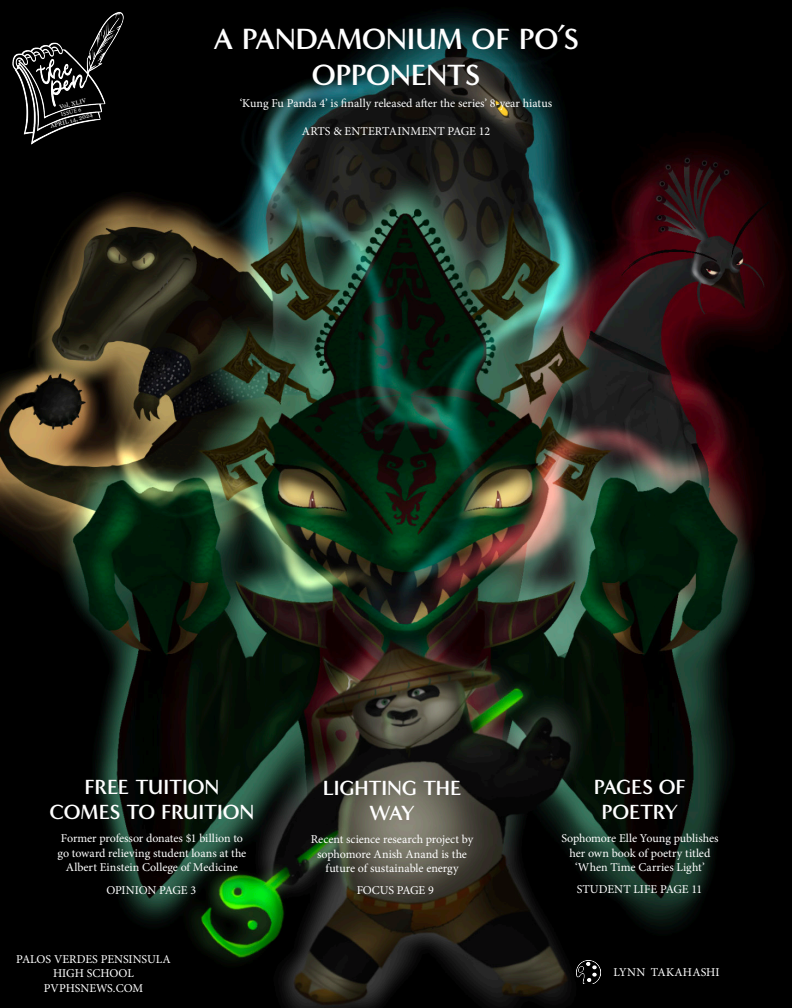
<style>
.page{position:relative;width:792px;height:1008px;background:#fff}
.page>*{position:absolute;margin:0;border:0;box-sizing:border-box;transform-origin:0 0}
.t1{font:700 30px/36px "Minerva Modern";letter-spacing:-.015em;color:#fff;text-align:center}
.t2{font:700 21px/25.2px "Minerva Modern";letter-spacing:-.015em;color:#fff;text-align:center}
.t3{font:12px/14.4px "Minion Pro";letter-spacing:-.005em;color:#fff;text-align:center}
.t4{font:12px "Minion Pro";letter-spacing:.015em;color:#fff}
.t5{font:12px "Minion Pro";letter-spacing:-.025em;color:#fff}
.t6{font:6px "Georgia";color:#fff}
.t7{font:6px "Minion Pro";color:#fff}
</style>
<div class="page">
<img style="left:0;top:0;width:792px;height:1008px">
<img style="left:7px;top:4px;width:121px;height:143px">
<img style="left:577px;top:960px;width:24px;height:24px">
<p class="t6" style="left:59px;top:102px;width:28px;rotate:-13deg">Vol. XLIV</p>
<p class="t7" style="left:60px;top:110px;width:22px;rotate:-13deg">ISSUE 6</p>
<p class="t6" style="left:49px;top:122px;width:45px;rotate:-16deg">APRIL 14, 2024</p>
<p class="t1" style="left:213px;top:21px;width:367px">A PANDAMONIUM OF PO’S<br>OPPONENTS</p>
<p class="t3" style="left:240px;top:96px;width:314px">‘Kung Fu Panda 4’ is finally released after the series’ 8-year hiatus</p>
<p class="t3" style="left:302px;top:124px;width:190px">ARTS &amp; ENTERTAINMENT PAGE 12</p>
<p class="t2" style="left:50px;top:774px;width:206px">FREE TUITION<br>COMES TO FRUITION</p>
<p class="t3" style="left:58px;top:831px;width:190px">Former professor donates $1 billion to go toward relieving student loans at the<br>Albert Einstein College of Medicine</p>
<p class="t2" style="left:323px;top:775px;width:140px">LIGHTING THE<br>WAY</p>
<p class="t3" style="left:311px;top:832px;width:164px">Recent science research project by sophomore Anish Anand is the future of sustainable energy</p>
<p class="t2" style="left:594px;top:774px;width:94px">PAGES OF<br>POETRY</p>
<p class="t3" style="left:561px;top:831px;width:159px">Sophomore Elle Young publishes her own book of poetry titled ‘When Time Carries Light’</p>
<p class="t5" style="left:106px;top:882px;width:91px">OPINION PAGE 3</p>
<p class="t3" style="left:357px;top:883px;width:79px">FOCUS PAGE 9</p>
<p class="t3" style="left:577px;top:882px;width:127px">STUDENT LIFE PAGE 11</p>
<p class="t3" style="left:16px;top:952px;width:156px">PALOS VERDES PENSINSULA<br>HIGH SCHOOL</p>
<p class="t3" style="left:44px;top:981px;width:101px">PVPHSNEWS.COM</p>
<p class="t4" style="left:614px;top:964px;width:107px">LYNN TAKAHASHI</p>
</div>
